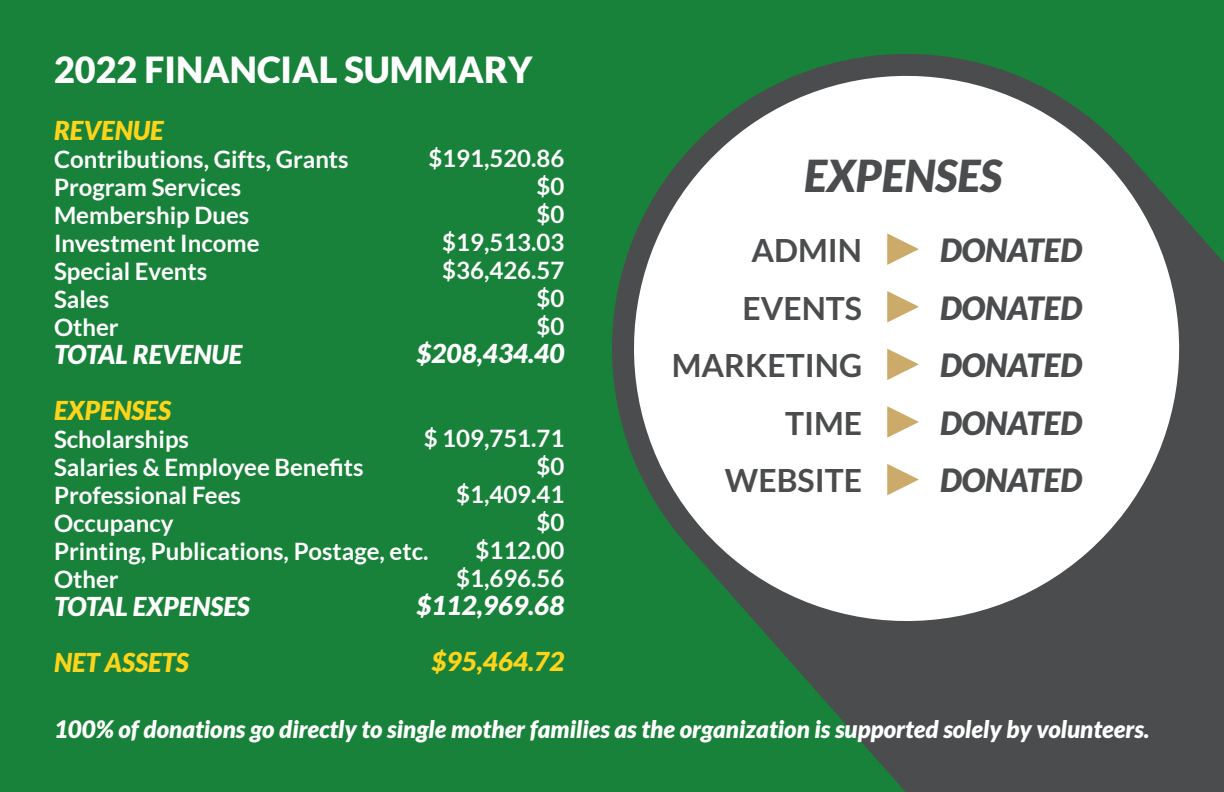
<style>
.page{position:relative;width:1224px;height:792px;background:#18823a}
.page>*{position:absolute;margin:0;border:0;box-sizing:border-box;transform-origin:0 0}
.t1{font:italic 900 44px "Lato";color:#4b4c4d}
.t2{font:900 36px "Lato";color:#fff}
.t3{font:italic 900 32px/57.6px "Lato";color:#4b4c4d;text-align:justify}
.t4{font:700 32px/57.6px "Lato";color:#4b4c4d;text-align:right}
.t5{font:italic 900 26px "Lato";color:#fff}
.t6{font:italic 900 26px "Lato";color:#fed41a}
.t7{font:700 24px/28px "Lato";color:#fff}
.t8{font:italic 900 24px "Lato";color:#fff}
</style>
<div class="page">
<svg style="left:793px;top:665px;width:430px;height:127px;background:#44534a"></svg>
<svg style="left:612px;top:54px;width:612px;height:611px"></svg>
<hr style="left:1223px;top:0;width:1px;height:396px;background:#fed41a">
<hr style="left:1223px;top:405px;width:1px;height:387px;background:#fff">
<svg style="left:887px;top:233px;width:32px;height:32px"></svg>
<svg style="left:887px;top:291px;width:32px;height:31px"></svg>
<svg style="left:887px;top:349px;width:32px;height:31px"></svg>
<svg style="left:887px;top:406px;width:32px;height:32px"></svg>
<svg style="left:887px;top:464px;width:32px;height:31px"></svg>
<h2 class="t2" style="left:54px;top:49px;width:480px">2022 FINANCIAL SUMMARY</h2>
<p class="t6" style="left:54px;top:116px;width:111px">REVENUE</p>
<p class="t7" style="left:54px;top:145px;width:296px">Contributions, Gifts, Grants<br>Program Services<br>Membership Dues<br>Investment Income<br>Special Events<br>Sales<br>Other</p>
<p class="t5" style="left:54px;top:340px;width:190px">TOTAL REVENUE</p>
<p class="t6" style="left:54px;top:396px;width:119px">EXPENSES</p>
<p class="t7" style="left:54px;top:425px;width:376px">Scholarships<br>Salaries &amp; Employee Benefits<br>Professional Fees<br>Occupancy<br>Printing, Publications, Postage, etc.<br>Other</p>
<p class="t5" style="left:54px;top:592px;width:197px">TOTAL EXPENSES</p>
<p class="t6" style="left:54px;top:648px;width:136px">NET ASSETS</p>
<p class="t7" style="left:428px;top:144px;width:138px;text-align:right">$191,520.86 $0<br>$0 $19,513.03 $36,426.57 $0<br>$0</p>
<p class="t5" style="left:416px;top:338px;width:149px">$208,434.40</p>
<p class="t7" style="left:424px;top:424px;width:142px;text-align:right">$ 109,751.71 $0 $1,409.41 $0<br>$112.00 $1,696.56</p>
<p class="t5" style="left:416px;top:590px;width:149px">$112,969.68</p>
<p class="t6" style="left:432px;top:646px;width:134px">$95,464.72</p>
<h1 class="t1" style="left:804px;top:150px;width:200px">EXPENSES</h1>
<h3 class="t4" style="left:672px;top:221px;width:192px">ADMIN<br>EVENTS<br>MARKETING<br>TIME<br>WEBSITE</h3>
<h3 class="t3" style="left:940px;top:222px;width:144px">DONATED DONATED DONATED DONATED DONATED</h3>
<p class="t8" style="left:54px;top:715px;width:1097px">100% of donations go directly to single mother families as the organization is supported solely by volunteers.</p>
</div>
